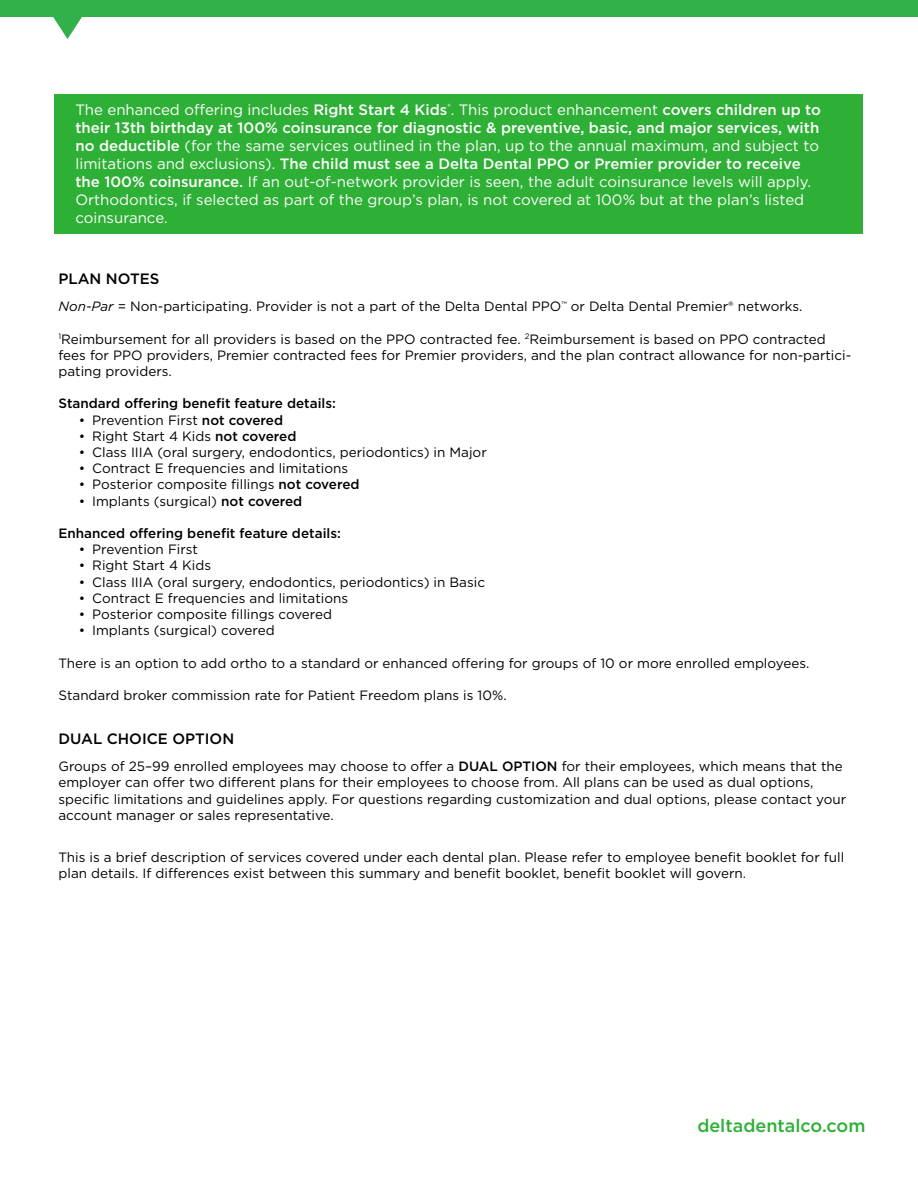
<style>
.page{position:relative;width:918px;height:1188px;background:#fff}
.page>*{position:absolute;margin:0;border:0;box-sizing:border-box;transform-origin:0 0}
.t1{font:500 18px "Gotham";color:#2db035}
.t2{font:15px/18px "Gotham";color:#fff}
.t3{font:500 15px "Gotham";color:#000}
.t4{font:13.5px/16.2px "Gotham";color:#000}
.t5{font:500 13.5px "Gotham";color:#000}
.s1{font-weight:500}
.s2{font-style:italic}
</style>
<div class="page">
<div style="left:0;top:0;width:918px;height:16px;background:#32b04a"></div>
<svg style="left:53px;top:16px;width:29px;height:23px"></svg>
<div style="left:54px;top:94px;width:809px;height:140px;background:#2db035"></div>
<p class="t2" style="left:75px;top:100px;width:747px">The enhanced offering includes <span class="s1">Right Start 4 Kids</span><sup>®</sup>. This product enhancement <span class="s1">covers children up to their 13th birthday at 100% coinsurance for diagnostic &amp; preventive, basic, and major services, with no deductible</span> (for the same services outlined in the plan, up to the annual maximum, and subject to limitations and exclusions). <span class="s1">The child must see a Delta Dental PPO or Premier provider to receive the 100% coinsurance.</span> If an out-of-network provider is seen, the adult coinsurance levels will apply.<br>Orthodontics, if selected as part of the group’s plan, is not covered at 100% but at the plan’s listed coinsurance.</p>
<p class="t3" style="left:58px;top:269px;width:102px">PLAN NOTES</p>
<p class="t4" style="left:58px;top:298px;width:746px"><span class="s2">Non-Par</span> = Non-participating. Provider is not a part of the Delta Dental PPO<sup>™</sup> or Delta Dental Premier® networks.</p>
<p class="t4" style="left:58px;top:330px;width:794px"><sup>1</sup>Reimbursement for all providers is based on the PPO contracted fee. <sup>2</sup>Reimbursement is based on PPO contracted fees for PPO providers, Premier contracted fees for Premier providers, and the plan contract allowance for non-partici&shy;pating providers.</p>
<p class="t5" style="left:59px;top:395px;width:279px">Standard offering benefit feature details:</p>
<p class="t4" style="left:79px;top:411px;width:206px">• Prevention First <span class="s1">not covered</span></p>
<p class="t4" style="left:79px;top:428px;width:219px">• Right Start 4 Kids <span class="s1">not covered</span></p>
<p class="t4" style="left:79px;top:444px;width:410px">• Class IIIA (oral surgery, endodontics, periodontics) in Major</p>
<p class="t4" style="left:79px;top:460px;width:271px">• Contract E frequencies and limitations</p>
<p class="t4" style="left:79px;top:476px;width:282px">• Posterior composite fillings <span class="s1">not covered</span></p>
<p class="t4" style="left:79px;top:492px;width:225px">• Implants (surgical) <span class="s1">not covered</span></p>
<p class="t5" style="left:59px;top:524px;width:284px">Enhanced offering benefit feature details:</p>
<p class="t4" style="left:79px;top:541px;width:121px">• Prevention First</p>
<p class="t4" style="left:79px;top:557px;width:134px">• Right Start 4 Kids</p>
<p class="t4" style="left:79px;top:573px;width:408px">• Class IIIA (oral surgery, endodontics, periodontics) in Basic</p>
<p class="t4" style="left:79px;top:590px;width:271px">• Contract E frequencies and limitations</p>
<p class="t4" style="left:79px;top:606px;width:255px">• Posterior composite fillings covered</p>
<p class="t4" style="left:79px;top:622px;width:197px">• Implants (surgical) covered</p>
<p class="t4" style="left:59px;top:654px;width:752px">There is an option to add ortho to a standard or enhanced offering for groups of 10 or more enrolled employees.</p>
<p class="t4" style="left:59px;top:687px;width:450px">Standard broker commission rate for Patient Freedom plans is 10%.</p>
<p class="t3" style="left:58px;top:729px;width:177px">DUAL CHOICE OPTION</p>
<p class="t4" style="left:58px;top:758px;width:789px">Groups of 25–99 enrolled employees may choose to offer a <span class="s1">DUAL OPTION</span> for their employees, which means that the employer can offer two different plans for their employees to choose from. All plans can be used as dual options, specific limitations and guidelines apply. For questions regarding customization and dual options, please contact your account manager or sales representative.</p>
<p class="t4" style="left:58px;top:849px;width:787px">This is a brief description of services covered under each dental plan. Please refer to employee benefit booklet for full plan details. If differences exist between this summary and benefit booklet, benefit booklet will govern.</p>
<h1 class="t1" style="left:697px;top:1114px;width:170px">deltadentalco.com</h1>
</div>
